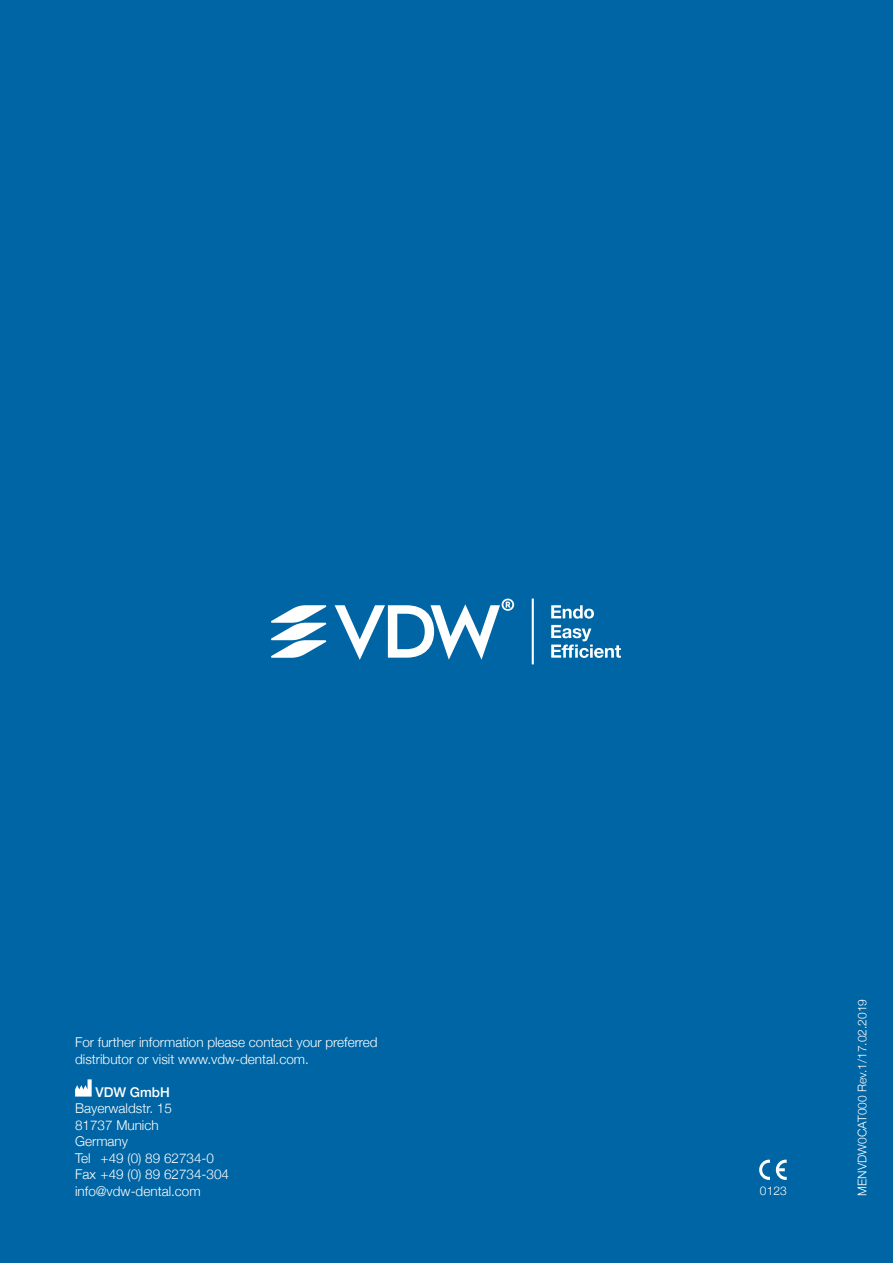
<style>
.page{position:relative;width:893px;height:1263px;background:#0065a4}
.page>*{position:absolute;margin:0;border:0;box-sizing:border-box;transform-origin:0 0}
.t1{font:300 13.5px/16.5px "Helvetica Neue";color:#fff}
.t2{font:500 13.5px "Helvetica Neue";color:#fff}
.t3{font:300 12px "Helvetica Neue";color:#fff}
</style>
<div class="page">
<svg style="left:75px;top:1079px;width:17px;height:17px"></svg>
<svg style="left:551px;top:605px;width:43px;height:14px"></svg>
<svg style="left:551px;top:625px;width:70px;height:33px"></svg>
<hr style="left:532px;top:598px;width:2px;height:66px;background:#fff">
<svg style="left:271px;top:605px;width:56px;height:53px"></svg>
<svg style="left:335px;top:599px;width:179px;height:61px"></svg>
<svg style="left:759px;top:1160px;width:11px;height:20px"></svg>
<svg style="left:776px;top:1160px;width:11px;height:20px"></svg>
<p class="t1" style="left:75px;top:1033px;width:304px">For further information please contact your preferred distributor or visit www.vdw-dental.com.</p>
<p class="t2" style="left:95px;top:1081px;width:76px">VDW GmbH</p>
<p class="t1" style="left:75px;top:1099px;width:155px">Bayerwaldstr. 15<br>81737 Munich<br>Germany<br>Tel +49 (0) 89 62734-0<br>Fax +49 (0) 89 62734-304 info@vdw-dental.com</p>
<p class="t3" style="left:760px;top:1181px;width:28px">0123</p>
<p class="t3" style="left:853px;top:1195px;width:198px;rotate:-90deg">MENVDW0CAT000 Rev.1/17.02.2019</p>
</div>
